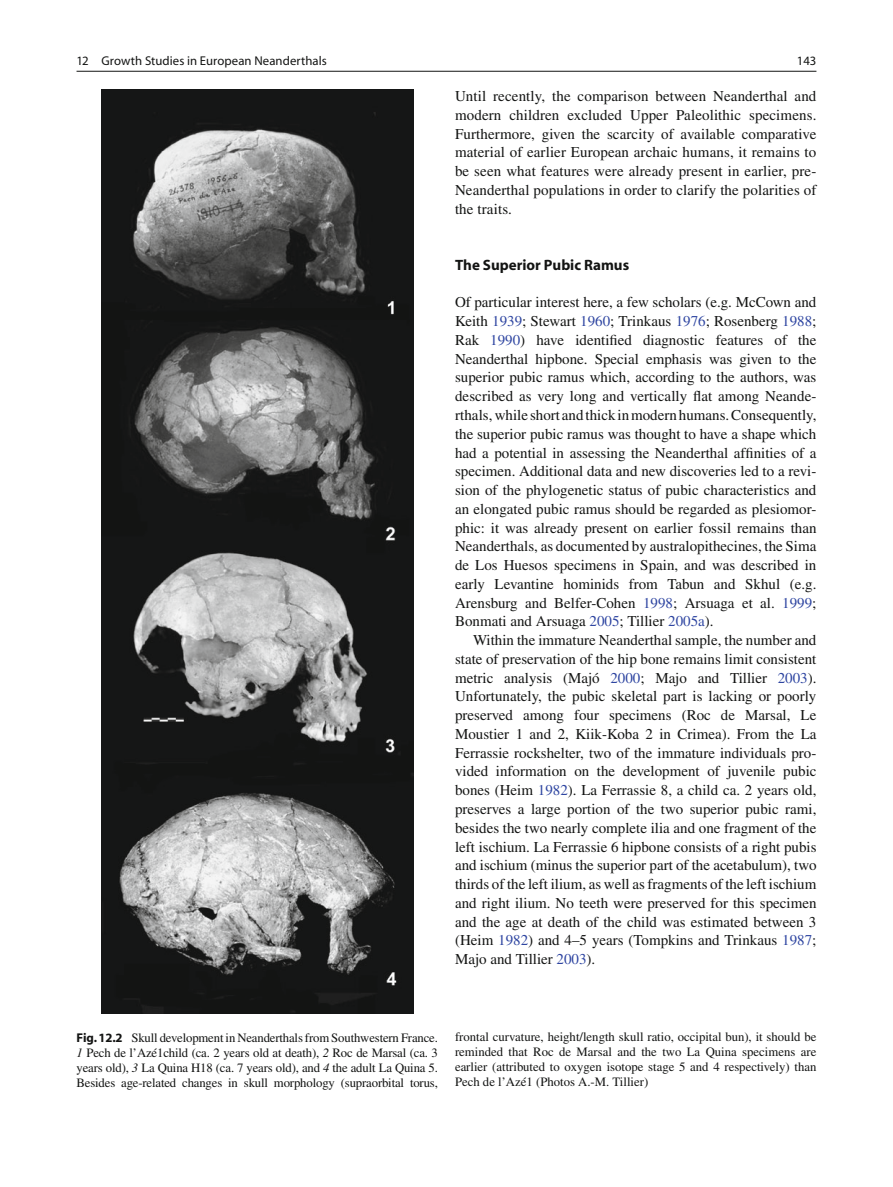
<style>
.page{position:relative;width:893px;height:1187px;background:#fff}
.page>*{position:absolute;margin:0;border:0;box-sizing:border-box;transform-origin:0 0}
.t1{font:15px/18.8px "Times";color:#131413;text-align:justify}
.t2{font:700 15px "Myriad";color:#131413}
.t3{font:12.75px/15px "Times";letter-spacing:-.01em;color:#131413;text-align:justify}
.t4{font:12.75px "Myriad";letter-spacing:.005em;color:#131413}
.s1{color:#2e45a1}
.s2{font-family:"Myriad";font-weight:700}
.s3{font-style:italic}
</style>
<div class="page">
<hr style="left:77px;top:71px;width:739px;height:1px;background:#131413">
<img style="left:101px;top:89px;width:312px;height:924px">
<p class="t4" style="left:77px;top:54px;width:252px">12 Growth Studies in European Neanderthals</p>
<p class="t4" style="left:797px;top:54px;width:21px">143</p>
<p class="t1" style="left:455px;top:87px;width:363px">Until recently, the comparison between Neanderthal and modern children excluded Upper Paleolithic specimens.<br>Furthermore, given the scarcity of available comparative material of earlier European archaic humans, it remains to be seen what features were already present in earlier, pre-Neanderthal populations in order to clarify the polarities of the traits.</p>
<p class="t2" style="left:455px;top:257px;width:176px">The Superior Pubic Ramus</p>
<p class="t1" style="left:455px;top:293px;width:363px">Of particular interest here, a few scholars (e.g. McCown and Keith <span class="s1">1939</span>; Stewart <span class="s1">1960</span>; Trinkaus <span class="s1">1976</span>; Rosenberg <span class="s1">1988</span>; Rak <span class="s1">1990</span>) have identified diagnostic features of the Neanderthal hipbone. Special emphasis was given to the superior pubic ramus which, according to the authors, was described as very long and vertically flat among Neande&shy;rthals, while short and thick in modern humans. Consequently, the superior pubic ramus was thought to have a shape which had a potential in assessing the Neanderthal affinities of a specimen. Additional data and new discoveries led to a revi&shy;sion of the phylogenetic status of pubic characteristics and an elongated pubic ramus should be regarded as plesiomor&shy;phic: it was already present on earlier fossil remains than Neanderthals, as documented by australopithecines, the Sima de Los Huesos specimens in Spain, and was described in early Levantine hominids from Tabun and Skhul (e.g.<br>Arensburg and Belfer-Cohen <span class="s1">1998</span>; Arsuaga et al. <span class="s1">1999</span>; Bonmati and Arsuaga <span class="s1">2005</span>; Tillier <span class="s1">2005a</span>).</p>
<p class="t1" style="left:455px;top:630px;width:363px;text-indent:18px">Within the immature Neanderthal sample, the number and state of preservation of the hip bone remains limit consistent metric analysis (Majó <span class="s1">2000</span>; Majo and Tillier <span class="s1">2003</span>).<br>Unfortunately, the pubic skeletal part is lacking or poorly preserved among four specimens (Roc de Marsal, Le Moustier 1 and 2, Kiik-Koba 2 in Crimea). From the La Ferrassie rockshelter, two of the immature individuals pro&shy;vided information on the development of juvenile pubic bones (Heim <span class="s1">1982</span>). La Ferrassie 8, a child ca. 2 years old, preserves a large portion of the two superior pubic rami, besides the two nearly complete ilia and one fragment of the left ischium. La Ferrassie 6 hipbone consists of a right pubis and ischium (minus the superior part of the acetabulum), two thirds of the left ilium, as well as fragments of the left ischium and right ilium. No teeth were preserved for this specimen and the age at death of the child was estimated between 3 (Heim <span class="s1">1982</span>) and 4–5 years (Tompkins and Trinkaus <span class="s1">1987</span>; Majo and Tillier <span class="s1">2003</span>).</p>
<p class="t3" style="left:77px;top:1029px;width:363px"><span class="s2">Fig.12.2</span> Skull development in Neanderthals from Southwestern France.<br><span class="s3">1</span> Pech de l’Azé1child (ca. 2 years old at death), <span class="s3">2</span> Roc de Marsal (ca. 3 years old), <span class="s3">3</span> La Quina H18 (ca. 7 years old), and <span class="s3">4</span> the adult La Quina 5.<br>Besides age-related changes in skull morphology (supraorbital torus,</p>
<p class="t3" style="left:455px;top:1029px;width:363px">frontal curvature, height/length skull ratio, occipital bun), it should be reminded that Roc de Marsal and the two La Quina specimens are earlier (attributed to oxygen isotope stage 5 and 4 respectively) than Pech de l’Azé1 (Photos A.-M. Tillier)</p>
</div>
